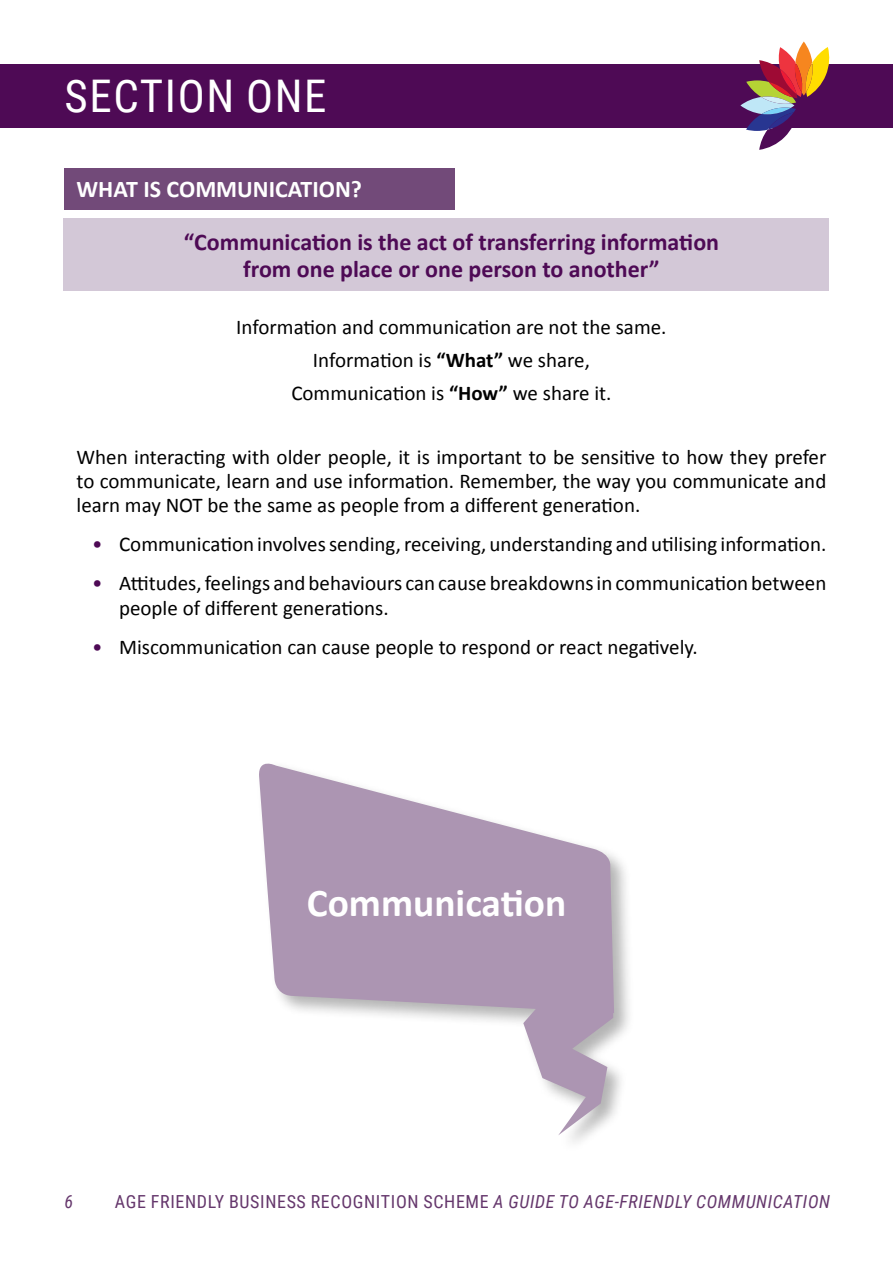
<style>
.page{position:relative;width:893px;height:1263px;background:#fff}
.page>*{position:absolute;margin:0;border:0;box-sizing:border-box;transform-origin:0 0}
.t1{font:45px "Roboto Condensed";letter-spacing:.035em;color:#fff}
.t2{font:700 39.45px "Calibri";color:#fff}
.t3{font:700 24px/27.6px "Calibri";color:#4e0a55;text-align:center}
.t4{font:700 24px "Calibri";color:#fff}
.t5{font:21px/24.2px "Calibri";color:#000;text-align:center}
.t6{font:18px "Roboto Condensed";letter-spacing:.035em;color:#65376c}
.t7{font:italic 18px "Roboto Condensed";color:#65376c}
.s1{font-weight:700}
.s2{color:#4e0a55}
.s3{font-style:italic}
</style>
<div class="page">
<div style="left:0;top:64px;width:893px;height:64px;background:#4e0a55"></div>
<svg style="left:740px;top:42px;width:90px;height:108px"></svg>
<div style="left:64px;top:169px;width:390px;height:41px;background:#724a79"></div>
<div style="left:64px;top:218px;width:765px;height:73px;background:#d3c8d7"></div>
<div style="left:256px;top:760px;width:379px;height:394px;background:#000;opacity:.3"></div>
<svg style="left:258px;top:760px;width:356px;height:375px;fill:#ac95b2"></svg>
<h1 class="t1" style="left:65px;top:64px;width:263px">SECTION ONE</h1>
<p class="t4" style="left:77px;top:173px;width:287px">WHAT IS COMMUNICATION?</p>
<p class="t3" style="left:184px;top:228px;width:537px">“Communication is the act of transferring information from one place or one person to another”</p>
<p class="t5" style="left:236px;top:310px;width:432px;line-height:33px">Information and communication are not the same.<br>Information is <span class="s1">“What”</span> we share,<br>Communication is <span class="s1">“How”</span> we share it.</p>
<p class="t5" style="left:77px;top:444px;width:751px;text-align:justify">When interacting with older people, it is important to be sensitive to how they prefer to communicate, learn and use information. Remember, the way you communicate and learn may NOT be the same as people from a different generation.</p>
<p class="t5" style="left:92px;top:531px;width:736px"><span class="s2">•</span> Communication involves sending, receiving, understanding and utilising information.</p>
<p class="t5" style="left:119px;top:570px;width:709px;text-align:left;text-indent:-27px"><span class="s2">•</span> Attitudes, feelings and behaviours can cause breakdowns in communication between people of different generations.</p>
<p class="t5" style="left:92px;top:634px;width:607px"><span class="s2">•</span> Miscommunication can cause people to respond or react negatively.</p>
<h2 class="t2" style="left:307px;top:877px;width:261px">Communication</h2>
<p class="t7" style="left:64px;top:1189px;width:10px">6</p>
<p class="t6" style="left:115px;top:1189px;width:717px">AGE FRIENDLY BUSINESS RECOGNITION SCHEME <span class="s3">A GUIDE TO AGE-FRIENDLY COMMUNICATION</span></p>
</div>
